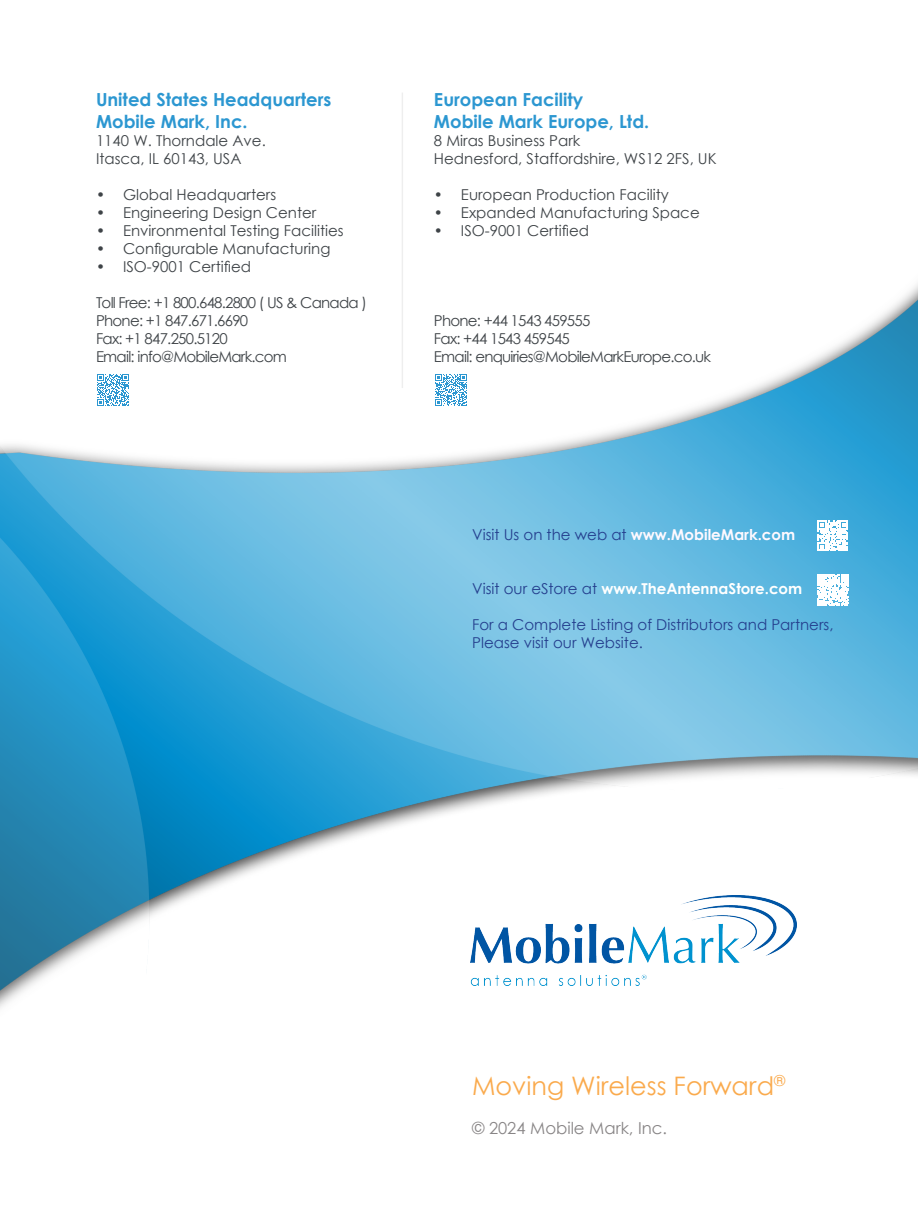
<style>
.page{position:relative;width:918px;height:1215px;background:#fff}
.page>*{position:absolute;margin:0;border:0;box-sizing:border-box;transform-origin:0 0}
.t1{font:25.5px "Century Gothic";color:#faaa4d}
.t2{font:700 18px "Century Gothic";color:#2c97d1}
.t3{font:16.5px "Century Gothic";color:#888586}
.t4{font:15px "Century Gothic";color:#3e4347}
.t5{font:15px "Century Gothic";letter-spacing:-.05em;color:#3e4347}
.t6{font:15px "Century Gothic";color:#253f8e}
.t7{font:700 15px "Century Gothic";color:#fff}
.t8{font:700 15px "Century Gothic";color:#fff9ff}
.s1{font-weight:400;color:#253f8e}
</style>
<div class="page">
<img style="left:0;top:284px;width:918px;height:724px">
<svg style="left:97px;top:374px;width:32px;height:32px"></svg>
<svg style="left:435px;top:374px;width:32px;height:32px"></svg>
<svg style="left:817px;top:574px;width:32px;height:31px"></svg>
<svg style="left:818px;top:521px;width:30px;height:30px"></svg>
<img style="left:471px;top:896px;width:325px;height:89px">
<hr style="left:402px;top:93px;width:1px;height:295px;background:#888586">
<p class="t2" style="left:96px;top:86px;width:237px">United States Headquarters</p>
<p class="t2" style="left:96px;top:108px;width:153px">Mobile Mark, Inc.</p>
<p class="t4" style="left:96px;top:130px;width:171px">1140 W. Thorndale Ave.</p>
<p class="t4" style="left:96px;top:148px;width:147px">Itasca, IL 60143, USA</p>
<p class="t4" style="left:96px;top:184px;width:182px">• Global Headquarters</p>
<p class="t4" style="left:96px;top:202px;width:222px">• Engineering Design Center</p>
<p class="t4" style="left:96px;top:220px;width:249px">• Environmental Testing Facilities</p>
<p class="t4" style="left:96px;top:238px;width:236px">• Configurable Manufacturing</p>
<p class="t4" style="left:96px;top:256px;width:157px">• ISO-9001 Certified</p>
<p class="t5" style="left:96px;top:292px;width:273px">Toll Free: +1 800.648.2800 ( US &amp; Canada )</p>
<p class="t5" style="left:96px;top:310px;width:154px">Phone: +1 847.671.6690</p>
<p class="t5" style="left:96px;top:328px;width:133px">Fax: +1 847.250.5120</p>
<p class="t5" style="left:96px;top:346px;width:193px">Email: info@MobileMark.com</p>
<p class="t2" style="left:434px;top:86px;width:151px">European Facility</p>
<p class="t2" style="left:434px;top:107px;width:217px">Mobile Mark Europe, Ltd.</p>
<p class="t4" style="left:434px;top:130px;width:148px">8 Miras Business Park</p>
<p class="t4" style="left:434px;top:148px;width:284px">Hednesford, Staffordshire, WS12 2FS, UK</p>
<p class="t4" style="left:434px;top:184px;width:236px">• European Production Facility</p>
<p class="t4" style="left:434px;top:202px;width:267px">• Expanded Manufacturing Space</p>
<p class="t4" style="left:434px;top:220px;width:157px">• ISO-9001 Certified</p>
<p class="t5" style="left:434px;top:310px;width:158px">Phone: +44 1543 459555</p>
<p class="t5" style="left:434px;top:328px;width:137px">Fax: +44 1543 459545</p>
<p class="t5" style="left:434px;top:346px;width:279px">Email: enquiries@MobileMarkEurope.co.uk</p>
<p class="t8" style="left:472px;top:523px;width:325px"><span class="s1">Visit Us on the web at</span> www.MobileMark.com</p>
<p class="t7" style="left:472px;top:577px;width:332px"><span class="s1">Visit our eStore at</span> www.TheAntennaStore.com</p>
<p class="t6" style="left:472px;top:614px;width:363px">For a Complete Listing of Distributors and Partners,</p>
<p class="t6" style="left:472px;top:632px;width:172px">Please visit our Website.</p>
<p class="t1" style="left:472px;top:1068px;width:315px">Moving Wireless Forward<sup>®</sup></p>
<p class="t3" style="left:472px;top:1117px;width:197px">© 2024 Mobile Mark, Inc.</p>
</div>
